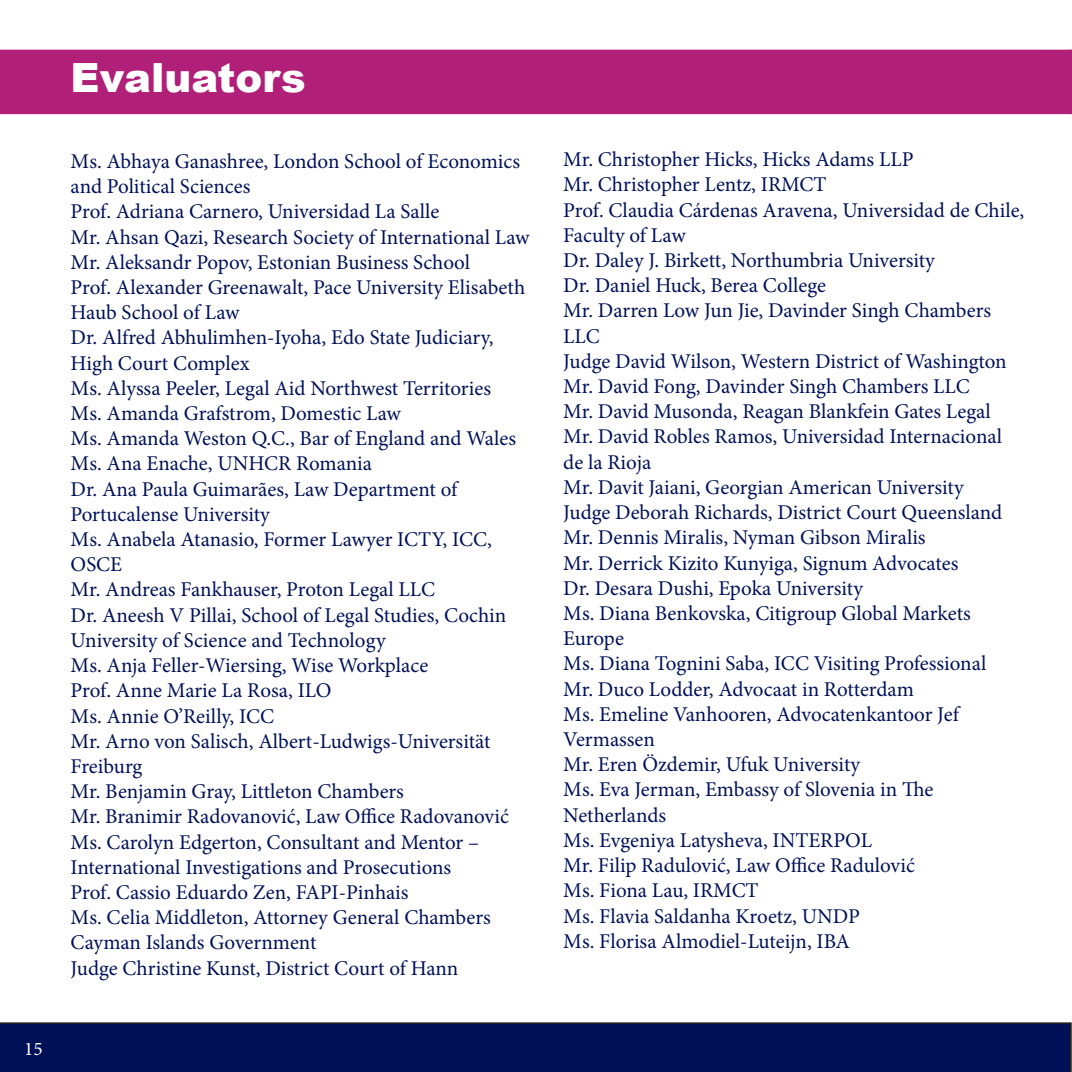
<style>
.page{position:relative;width:1072px;height:1072px;background:#fff}
.page>*{position:absolute;margin:0;border:0;box-sizing:border-box;transform-origin:0 0}
.Paragraph_Style_2{font:900 40.25px "Arial";color:#fff}
.Paragraph_Style_2-2{font:21px/25.2px "Minion Pro";color:#001158}
.Paragraph_Style_1_Mi{font:19.25px "Minion Pro";color:#fff}
</style>
<div class="page">
<div style="left:0;top:50px;width:1071px;height:64px;background:#b02079"></div>
<div style="left:0;top:1022px;width:1071px;height:49px;background:#001158"></div>
<p class="Paragraph_Style_1_Mi" style="left:24px;top:1036px;width:20px">15</p>
<p class="Paragraph_Style_2" style="left:71px;top:49px;width:237px">Evaluators</p>
<p class="Paragraph_Style_2-2" style="left:71px;top:149px;width:451px">Ms. Abhaya Ganashree, London School of Economics and Political Sciences</p>
<p class="Paragraph_Style_2-2" style="left:71px;top:199px;width:370px">Prof. Adriana Carnero, Universidad La Salle</p>
<p class="Paragraph_Style_2-2" style="left:71px;top:224px;width:460px">Mr. Ahsan Qazi, Research Society of International Law</p>
<p class="Paragraph_Style_2-2" style="left:71px;top:249px;width:401px">Mr. Aleksandr Popov, Estonian Business School</p>
<p class="Paragraph_Style_2-2" style="left:71px;top:275px;width:456px">Prof. Alexander Greenawalt, Pace University Elisabeth<br>Haub School of Law</p>
<p class="Paragraph_Style_2-2" style="left:71px;top:325px;width:424px">Dr. Alfred Abhulimhen-Iyoha, Edo State Judiciary,<br>High Court Complex</p>
<p class="Paragraph_Style_2-2" style="left:71px;top:375px;width:422px">Ms. Alyssa Peeler, Legal Aid Northwest Territories</p>
<p class="Paragraph_Style_2-2" style="left:71px;top:401px;width:332px">Ms. Amanda Grafstrom, Domestic Law</p>
<p class="Paragraph_Style_2-2" style="left:71px;top:426px;width:447px">Ms. Amanda Weston Q.C., Bar of England and Wales</p>
<p class="Paragraph_Style_2-2" style="left:71px;top:451px;width:303px">Ms. Ana Enache, UNHCR Romania</p>
<p class="Paragraph_Style_2-2" style="left:71px;top:476px;width:388px">Dr. Ana Paula Guimarães, Law Department of<br>Portucalense University</p>
<p class="Paragraph_Style_2-2" style="left:71px;top:527px;width:423px">Ms. Anabela Atanasio, Former Lawyer ICTY, ICC,<br>OSCE</p>
<p class="Paragraph_Style_2-2" style="left:71px;top:577px;width:366px">Mr. Andreas Fankhauser, Proton Legal LLC</p>
<p class="Paragraph_Style_2-2" style="left:71px;top:602px;width:437px">Dr. Aneesh V Pillai, School of Legal Studies, Cochin<br>University of Science and Technology</p>
<p class="Paragraph_Style_2-2" style="left:71px;top:653px;width:359px">Ms. Anja Feller-Wiersing, Wise Workplace</p>
<p class="Paragraph_Style_2-2" style="left:71px;top:678px;width:262px">Prof. Anne Marie La Rosa, ILO</p>
<p class="Paragraph_Style_2-2" style="left:71px;top:703px;width:205px">Ms. Annie O’Reilly, ICC</p>
<p class="Paragraph_Style_2-2" style="left:71px;top:728px;width:421px">Mr. Arno von Salisch, Albert-Ludwigs-Universität<br>Freiburg</p>
<p class="Paragraph_Style_2-2" style="left:71px;top:779px;width:335px">Mr. Benjamin Gray, Littleton Chambers</p>
<p class="Paragraph_Style_2-2" style="left:71px;top:804px;width:440px">Mr. Branimir Radovanović, Law Office Radovanović</p>
<p class="Paragraph_Style_2-2" style="left:71px;top:829px;width:410px">Ms. Carolyn Edgerton, Consultant and Mentor –<br>International Investigations and Prosecutions</p>
<p class="Paragraph_Style_2-2" style="left:71px;top:879px;width:339px">Prof. Cassio Eduardo Zen, FAPI-Pinhais</p>
<p class="Paragraph_Style_2-2" style="left:71px;top:905px;width:421px">Ms. Celia Middleton, Attorney General Chambers<br>Cayman Islands Government</p>
<p class="Paragraph_Style_2-2" style="left:71px;top:955px;width:389px">Judge Christine Kunst, District Court of Hann</p>
<p class="Paragraph_Style_2-2" style="left:563px;top:147px;width:352px">Mr. Christopher Hicks, Hicks Adams LLP</p>
<p class="Paragraph_Style_2-2" style="left:563px;top:172px;width:265px">Mr. Christopher Lentz, IRMCT</p>
<p class="Paragraph_Style_2-2" style="left:563px;top:197px;width:462px">Prof. Claudia Cárdenas Aravena, Universidad de Chile,<br>Faculty of Law</p>
<p class="Paragraph_Style_2-2" style="left:563px;top:248px;width:373px">Dr. Daley J. Birkett, Northumbria University</p>
<p class="Paragraph_Style_2-2" style="left:563px;top:273px;width:264px">Dr. Daniel Huck, Berea College</p>
<p class="Paragraph_Style_2-2" style="left:563px;top:298px;width:429px">Mr. Darren Low Jun Jie, Davinder Singh Chambers<br>LLC</p>
<p class="Paragraph_Style_2-2" style="left:563px;top:348px;width:445px">Judge David Wilson, Western District of Washington</p>
<p class="Paragraph_Style_2-2" style="left:563px;top:374px;width:408px">Mr. David Fong, Davinder Singh Chambers LLC</p>
<p class="Paragraph_Style_2-2" style="left:563px;top:399px;width:429px">Mr. David Musonda, Reagan Blankfein Gates Legal</p>
<p class="Paragraph_Style_2-2" style="left:563px;top:424px;width:440px">Mr. David Robles Ramos, Universidad Internacional de la Rioja</p>
<p class="Paragraph_Style_2-2" style="left:563px;top:474px;width:402px">Mr. Davit Jaiani, Georgian American University</p>
<p class="Paragraph_Style_2-2" style="left:563px;top:500px;width:440px">Judge Deborah Richards, District Court Queensland</p>
<p class="Paragraph_Style_2-2" style="left:563px;top:525px;width:364px">Mr. Dennis Miralis, Nyman Gibson Miralis</p>
<p class="Paragraph_Style_2-2" style="left:563px;top:550px;width:396px">Mr. Derrick Kizito Kunyiga, Signum Advocates</p>
<p class="Paragraph_Style_2-2" style="left:563px;top:575px;width:301px">Dr. Desara Dushi, Epoka University</p>
<p class="Paragraph_Style_2-2" style="left:563px;top:600px;width:409px">Ms. Diana Benkovska, Citigroup Global Markets<br>Europe</p>
<p class="Paragraph_Style_2-2" style="left:563px;top:651px;width:424px">Ms. Diana Tognini Saba, ICC Visiting Professional</p>
<p class="Paragraph_Style_2-2" style="left:563px;top:676px;width:352px">Mr. Duco Lodder, Advocaat in Rotterdam</p>
<p class="Paragraph_Style_2-2" style="left:563px;top:701px;width:397px">Ms. Emeline Vanhooren, Advocatenkantoor Jef<br>Vermassen</p>
<p class="Paragraph_Style_2-2" style="left:563px;top:752px;width:298px">Mr. Eren Özdemir, Ufuk University</p>
<p class="Paragraph_Style_2-2" style="left:563px;top:777px;width:372px">Ms. Eva Jerman, Embassy of Slovenia in The<br>Netherlands</p>
<p class="Paragraph_Style_2-2" style="left:563px;top:827px;width:310px">Ms. Evgeniya Latysheva, INTERPOL</p>
<p class="Paragraph_Style_2-2" style="left:563px;top:852px;width:353px">Mr. Filip Radulović, Law Office Radulović</p>
<p class="Paragraph_Style_2-2" style="left:563px;top:878px;width:197px">Ms. Fiona Lau, IRMCT</p>
<p class="Paragraph_Style_2-2" style="left:563px;top:903px;width:298px">Ms. Flavia Saldanha Kroetz, UNDP</p>
<p class="Paragraph_Style_2-2" style="left:563px;top:928px;width:288px">Ms. Florisa Almodiel-Luteijn, IBA</p>
</div>
